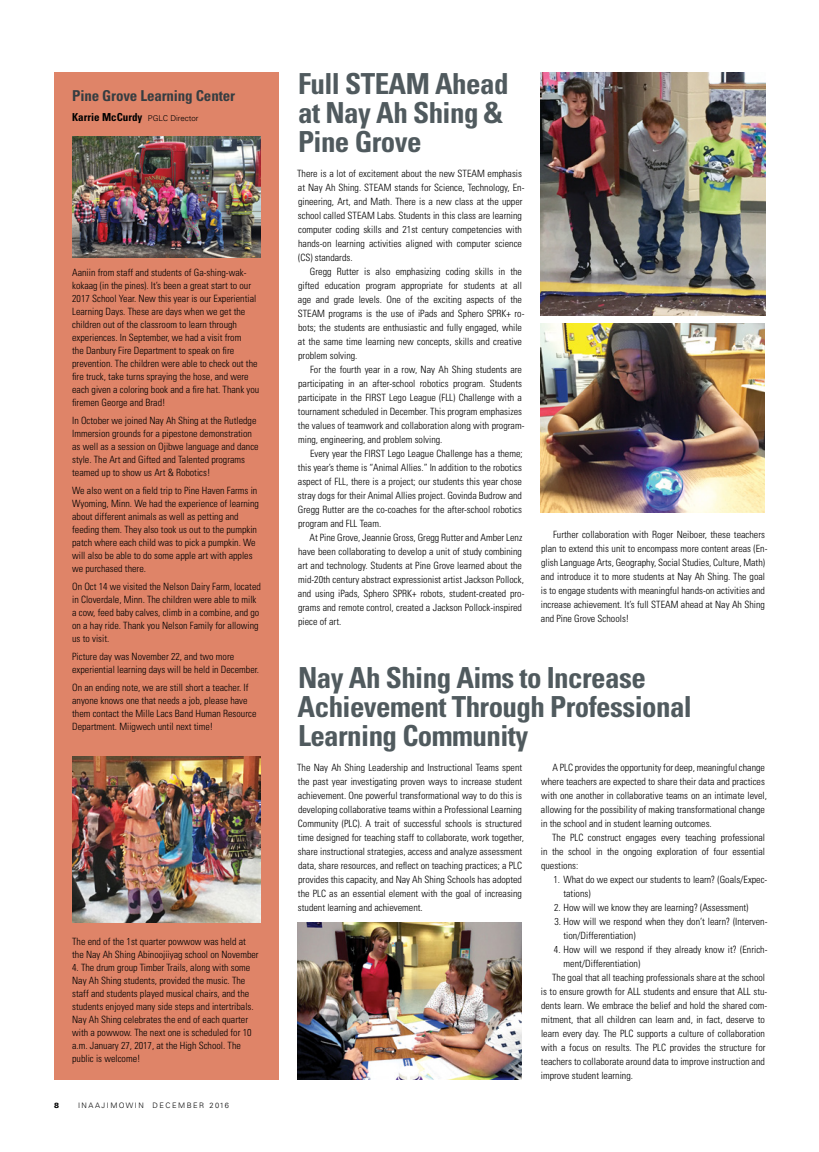
<style>
.page{position:relative;width:819px;height:1152px;background:#fff}
.page>*{position:absolute;margin:0;border:0;box-sizing:border-box;transform-origin:0 0}
.t1{font:700 condensed 29px/29px "Univers LT Std";letter-spacing:-.02em;color:#505a5e}
.t2{font:700 condensed 15px "Univers LT Std";letter-spacing:-.01em;color:#363d41}
.t3{font:700 condensed 11px "Univers LT Std";color:#000}
.t4{font:300 condensed 10px/14px "Univers LT Std";color:#000}
.t5{font:300 7.5px "Univers LT Std";letter-spacing:.2em;color:#000}
.t6{font:900 7.5px "Univers LT Std";color:#000}
.s1{font-weight:300;font-stretch:normal;font-size:8px}
</style>
<div class="page">
<div style="left:54px;top:72px;width:225px;height:1008px;background:#df8468"></div>
<img style="left:72px;top:136px;width:189px;height:121px">
<img style="left:297px;top:923px;width:225px;height:157px">
<img style="left:541px;top:323px;width:224px;height:190px">
<img style="left:541px;top:73px;width:225px;height:242px">
<img style="left:72px;top:756px;width:189px;height:167px">
<h2 class="t2" style="left:72px;top:87px;width:164px">Pine Grove Learning Center</h2>
<p class="t3" style="left:72px;top:110px;width:128px">Karrie McCurdy <span class="s1">PGLC Director</span></p>
<p class="t4" style="left:72px;top:266px;width:189px;line-height:13px">Aaniin from staff and students of Ga-shing-wak&shy;kokaag (in the pines). It’s been a great start to our 2017 School Year. New this year is our Experiential Learning Days. These are days when we get the children out of the classroom to learn through experiences. In September, we had a visit from<br>the Danbury Fire Department to speak on fire prevention. The children were able to check out the fire truck, take turns spraying the hose, and were each given a coloring book and a fire hat. Thank you firemen George and Brad!</p>
<p class="t4" style="left:72px;top:414px;width:188px;line-height:13px">In October we joined Nay Ah Shing at the Rutledge Immersion grounds for a pipestone demonstration as well as a session on Ojibwe language and dance style. The Art and Gifted and Talented programs teamed up to show us Art &amp; Robotics!</p>
<p class="t4" style="left:72px;top:484px;width:188px;line-height:13px">We also went on a field trip to Pine Haven Farms in Wyoming, Minn. We had the experience of learning about different animals as well as petting and feeding them. They also took us out to the pumpkin patch where each child was to pick a pumpkin. We will also be able to do some apple art with apples we purchased there.</p>
<p class="t4" style="left:72px;top:580px;width:190px;line-height:13px">On Oct 14 we visited the Nelson Dairy Farm, located in Cloverdale, Minn. The children were able to milk a cow, feed baby calves, climb in a combine, and go on a hay ride. Thank you Nelson Family for allowing us to visit.</p>
<p class="t4" style="left:72px;top:650px;width:188px;line-height:13px">Picture day was November 22, and two more experiential learning days will be held in December.</p>
<p class="t4" style="left:72px;top:681px;width:186px;line-height:13px">On an ending note, we are still short a teacher. If anyone knows one that needs a job, please have them contact the Mille Lacs Band Human Resource Department. Miigwech until next time!</p>
<p class="t4" style="left:72px;top:935px;width:188px;line-height:13px">The end of the 1st quarter powwow was held at the Nay Ah Shing Abinoojiiyag school on November</p>
<p class="t4" style="left:72px;top:961px;width:183px;line-height:13px">4. The drum group Timber Trails, along with some Nay Ah Shing students, provided the music. The staff and students played musical chairs, and the students enjoyed many side steps and intertribals.<br>Nay Ah Shing celebrates the end of each quarter with a powwow. The next one is scheduled for 10 a.m. January 27, 2017, at the High School. The public is welcome!</p>
<p class="t6" style="left:54px;top:1100px;width:7px">8</p>
<p class="t5" style="left:78px;top:1101px;width:152px">INAAJIMOWIN DECEMBER 2016</p>
<h1 class="t1" style="left:298px;top:69px;width:212px">Full STEAM Ahead at Nay Ah Shing &amp;<br>Pine Grove</h1>
<p class="t4" style="left:297px;top:166px;width:229px">There is a lot of excitement about the new STEAM emphasis at Nay Ah Shing. STEAM stands for Science, Technology, En&shy;gineering, Art, and Math. There is a new class at the upper school called STEAM Labs. Students in this class are learning computer coding skills and 21st century competencies with hands-on learning activities aligned with computer science (CS) standards.</p>
<p class="t4" style="left:298px;top:264px;width:228px;text-indent:12px">Gregg Rutter is also emphasizing coding skills in the gifted education program appropriate for students at all age and grade levels. One of the exciting aspects of the STEAM programs is the use of iPads and Sphero SPRK+ ro&shy;bots; the students are enthusiastic and fully engaged, while at the same time learning new concepts, skills and creative problem solving.</p>
<p class="t4" style="left:298px;top:362px;width:228px;text-indent:12px">For the fourth year in a row, Nay Ah Shing students are participating in an after-school robotics program. Students participate in the FIRST Lego League (FLL) Challenge with a tournament scheduled in December. This program emphasizes the values of teamwork and collaboration along with program&shy;ming, engineering, and problem solving.</p>
<p class="t4" style="left:298px;top:446px;width:226px;text-align:justify;text-indent:12px">Every year the FIRST Lego League Challenge has a theme; this year’s theme is “Animal Allies.” In addition to the robotics aspect of FLL, there is a project; our students this year chose stray dogs for their Animal Allies project. Govinda Budrow and Gregg Rutter are the co-coaches for the after-school robotics program and FLL Team.</p>
<p class="t4" style="left:298px;top:530px;width:228px;text-indent:12px">At Pine Grove, Jeannie Gross, Gregg Rutter and Amber Lenz have been collaborating to develop a unit of study combining art and technology. Students at Pine Grove learned about the mid-20th century abstract expressionist artist Jackson Pollock, and using iPads, Sphero SPRK+ robots, student-created pro&shy;grams and remote control, created a Jackson Pollock-inspired piece of art.</p>
<p class="t4" style="left:541px;top:527px;width:228px;text-indent:12px">Further collaboration with Roger Neiboer, these teachers plan to extend this unit to encompass more content areas (En&shy;glish Language Arts, Geography, Social Studies, Culture, Math) and introduce it to more students at Nay Ah Shing. The goal is to engage students with meaningful hands-on activities and increase achievement. It’s full STEAM ahead at Nay Ah Shing and Pine Grove Schools!</p>
<h1 class="t1" style="left:298px;top:663px;width:396px">Nay Ah Shing Aims to Increase<br>Achievement Through Professional<br>Learning Community</h1>
<p class="t4" style="left:297px;top:761px;width:228px">The Nay Ah Shing Leadership and Instructional Teams spent the past year investigating proven ways to increase student achievement. One powerful transformational way to do this is developing collaborative teams within a Professional Learning Community (PLC). A trait of successful schools is structured time designed for teaching staff to collaborate, work together, share instructional strategies, access and analyze assessment data, share resources, and reflect on teaching practices; a PLC provides this capacity, and Nay Ah Shing Schools has adopted the PLC as an essential element with the goal of increasing student learning and achievement.</p>
<p class="t4" style="left:541px;top:761px;width:228px;text-indent:12px">A PLC provides the opportunity for deep, meaningful change where teachers are expected to share their data and practices with one another in collaborative teams on an intimate level, allowing for the possibility of making transformational change in the school and in student learning outcomes.</p>
<p class="t4" style="left:541px;top:831px;width:226px;text-align:justify;text-indent:11px">The PLC construct engages every teaching professional in the school in the ongoing exploration of four essential questions:</p>
<p class="t4" style="left:563px;top:873px;width:206px;text-indent:-10px">1. What do we expect our students to learn? (Goals/Expec&shy;tations)</p>
<p class="t4" style="left:554px;top:901px;width:196px">2. How will we know they are learning? (Assessment)</p>
<p class="t4" style="left:563px;top:915px;width:206px;text-indent:-9px">3. How will we respond when they don’t learn? (Interven&shy;tion/Differentiation)</p>
<p class="t4" style="left:554px;top:943px;width:215px">4. How will we respond if they already know it? (Enrich-</p>
<p class="t4" style="left:564px;top:957px;width:78px">ment/Differentiation)</p>
<p class="t4" style="left:552px;top:971px;width:214px">The goal that all teaching professionals share at the school</p>
<p class="t4" style="left:541px;top:985px;width:228px">is to ensure growth for ALL students and ensure that ALL stu-</p>
<p class="t4" style="left:541px;top:999px;width:228px">dents learn. We embrace the belief and hold the shared com-</p>
<p class="t4" style="left:541px;top:1013px;width:225px">mitment, that all children can learn and, in fact, deserve to</p>
<p class="t4" style="left:541px;top:1027px;width:225px">learn every day. The PLC supports a culture of collaboration</p>
<p class="t4" style="left:541px;top:1041px;width:226px">with a focus on results. The PLC provides the structure for</p>
<p class="t4" style="left:541px;top:1055px;width:226px">teachers to collaborate around data to improve instruction and</p>
<p class="t4" style="left:541px;top:1069px;width:94px">improve student learning.</p>
</div>
